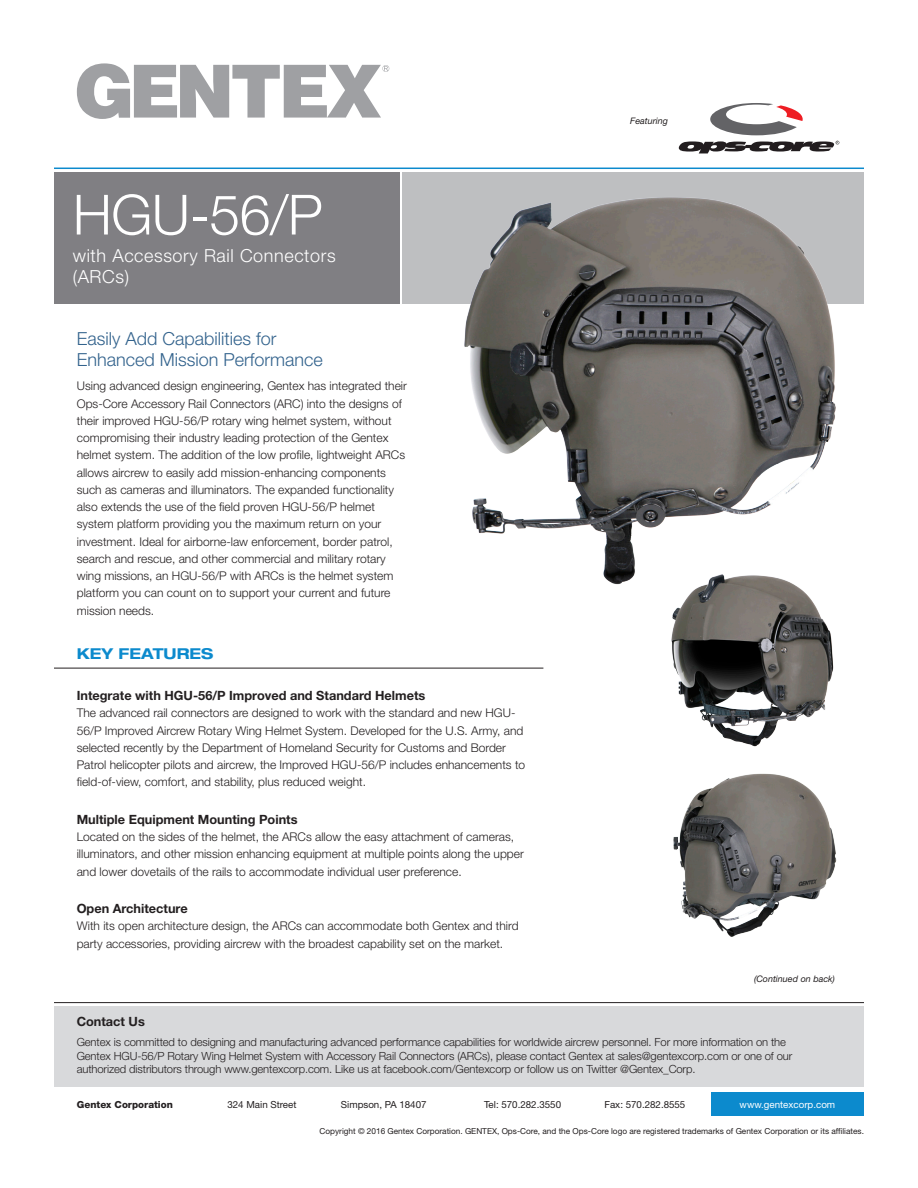
<style>
.page{position:relative;width:918px;height:1188px;background:#fff}
.page>*{position:absolute;margin:0;border:0;box-sizing:border-box;transform-origin:0 0}
.t1{font:300 55.5px "Helvetica Neue LT Std";color:#fff}
.Intro_Paragraph{font:300 18px/21px "Helvetica Neue LT Std";color:#33638d}
.t2{font:300 18px/21.6px "Helvetica Neue LT Std";letter-spacing:.035em;color:#fff}
.t3{font:700 expanded 15px "Helvetica Neue LT Std";color:#0c8acd}
.Feature_Copy{font:700 12.75px "Helvetica Neue LT Std";color:#231f20}
.Contact_Us_Copy{font:700 12.75px "Helvetica Neue LT Std";color:#231f20}
.Intro_Paragraph-2{font:300 12px/17.2px "Helvetica Neue LT Std";color:#231f20}
.Feature_Copy-2{font:300 12px/17.2px "Helvetica Neue LT Std";color:#231f20}
.Contact_Us_Copy-2{font:300 11.25px/13.5px "Helvetica Neue LT Std";letter-spacing:-.01em;color:#231f20}
.t4{font:9.75px "Helvetica Neue LT Std";color:#231f20}
.t5{font:9.75px "Helvetica Neue LT Std";color:#fff}
.t6{font:800 9.75px "Helvetica Neue LT Std";color:#231f20}
.End_Notes{font:italic 9px "Helvetica Neue LT Std";color:#231f20}
.t7{font:8.25px "Helvetica Neue LT Std";color:#231f20}
</style>
<div class="page">
<div style="left:54px;top:172px;width:346px;height:132px;background:#807f83"></div>
<div style="left:403px;top:172px;width:461px;height:132px;background:#bebfc1"></div>
<div style="left:712px;top:1092px;width:152px;height:24px;background:#0c8acd"></div>
<div style="left:54px;top:1006px;width:810px;height:81px;background:#d8d9db"></div>
<hr style="left:54px;top:668px;width:489px;height:1px;background:#231f20">
<hr style="left:54px;top:1002px;width:810px;height:1px;background:#231f20">
<hr style="left:54px;top:168px;width:810px;height:1px;background:#0c8acd">
<svg style="left:77px;top:63px;width:312px;height:56px"></svg>
<svg style="left:710px;top:103px;width:93px;height:32px"></svg>
<svg style="left:679px;top:141px;width:160px;height:12px"></svg>
<img style="left:464px;top:197px;width:372px;height:388px">
<img style="left:664px;top:570px;width:172px;height:177px">
<img style="left:673px;top:773px;width:164px;height:164px">
<p class="t1" style="left:73px;top:181px;width:252px">HGU-56/P</p>
<p class="t2" style="left:73px;top:244px;width:264px">with Accessory Rail Connectors (ARCs)</p>
<p class="Intro_Paragraph" style="left:77px;top:328px;width:248px">Easily Add Capabilities for<br>Enhanced Mission Performance</p>
<p class="Intro_Paragraph-2" style="left:77px;top:377px;width:332px">Using advanced design engineering, Gentex has integrated their Ops-Core Accessory Rail Connectors (ARC) into the designs of their improved HGU-56/P rotary wing helmet system, without compromising their industry leading protection of the Gentex helmet system. The addition of the low profile, lightweight ARCs allows aircrew to easily add mission-enhancing components such as cameras and illuminators. The expanded functionality also extends the use of the field proven HGU-56/P helmet system platform providing you the maximum return on your investment. Ideal for airborne-law enforcement, border patrol, search and rescue, and other commercial and military rotary wing missions, an HGU-56/P with ARCs is the helmet system platform you can count on to support your current and future mission needs.</p>
<p class="t3" style="left:77px;top:644px;width:138px">KEY FEATURES</p>
<p class="Feature_Copy" style="left:77px;top:688px;width:350px">Integrate with HGU-56/P Improved and Standard Helmets</p>
<p class="Feature_Copy-2" style="left:77px;top:704px;width:450px">The advanced rail connectors are designed to work with the standard and new HGU-56/P Improved Aircrew Rotary Wing Helmet System. Developed for the U.S. Army, and selected recently by the Department of Homeland Security for Customs and Border Patrol helicopter pilots and aircrew, the Improved HGU-56/P includes enhancements to field-of-view, comfort, and stability, plus reduced weight.</p>
<p class="Feature_Copy" style="left:77px;top:811px;width:222px">Multiple Equipment Mounting Points</p>
<p class="Feature_Copy-2" style="left:77px;top:828px;width:449px">Located on the sides of the helmet, the ARCs allow the easy attachment of cameras, illuminators, and other mission enhancing equipment at multiple points along the upper and lower dovetails of the rails to accommodate individual user preference.</p>
<p class="Feature_Copy" style="left:77px;top:901px;width:112px">Open Architecture</p>
<p class="Feature_Copy-2" style="left:77px;top:917px;width:443px">With its open architecture design, the ARCs can accommodate both Gentex and third party accessories, providing aircrew with the broadest capability set on the market.</p>
<p class="End_Notes" style="left:630px;top:116px;width:39px">Featuring</p>
<p class="End_Notes" style="left:754px;top:974px;width:82px">(Continued on back)</p>
<p class="Contact_Us_Copy" style="left:77px;top:1014px;width:70px">Contact Us</p>
<p class="Contact_Us_Copy-2" style="left:77px;top:1035px;width:717px">Gentex is committed to designing and manufacturing advanced performance capabilities for worldwide aircrew personnel. For more information on the<br>Gentex HGU-56/P Rotary Wing Helmet System with Accessory Rail Connectors (ARCs), please contact Gentex at sales@gentexcorp.com or one of our authorized distributors through www.gentexcorp.com. Like us at facebook.com/Gentexcorp or follow us on Twitter @Gentex_Corp.</p>
<p class="t6" style="left:77px;top:1098px;width:98px">Gentex Corporation</p>
<p class="t4" style="left:227px;top:1098px;width:71px">324 Main Street</p>
<p class="t4" style="left:341px;top:1098px;width:87px">Simpson, PA 18407</p>
<p class="t4" style="left:484px;top:1098px;width:78px">Tel: 570.282.3550</p>
<p class="t4" style="left:604px;top:1098px;width:82px">Fax: 570.282.8555</p>
<p class="t5" style="left:740px;top:1098px;width:97px">www.gentexcorp.com</p>
<p class="t7" style="left:320px;top:1126px;width:546px">Copyright © 2016 Gentex Corporation. GENTEX, Ops-Core, and the Ops-Core logo are registered trademarks of Gentex Corporation or its affiliates.</p>
</div>
